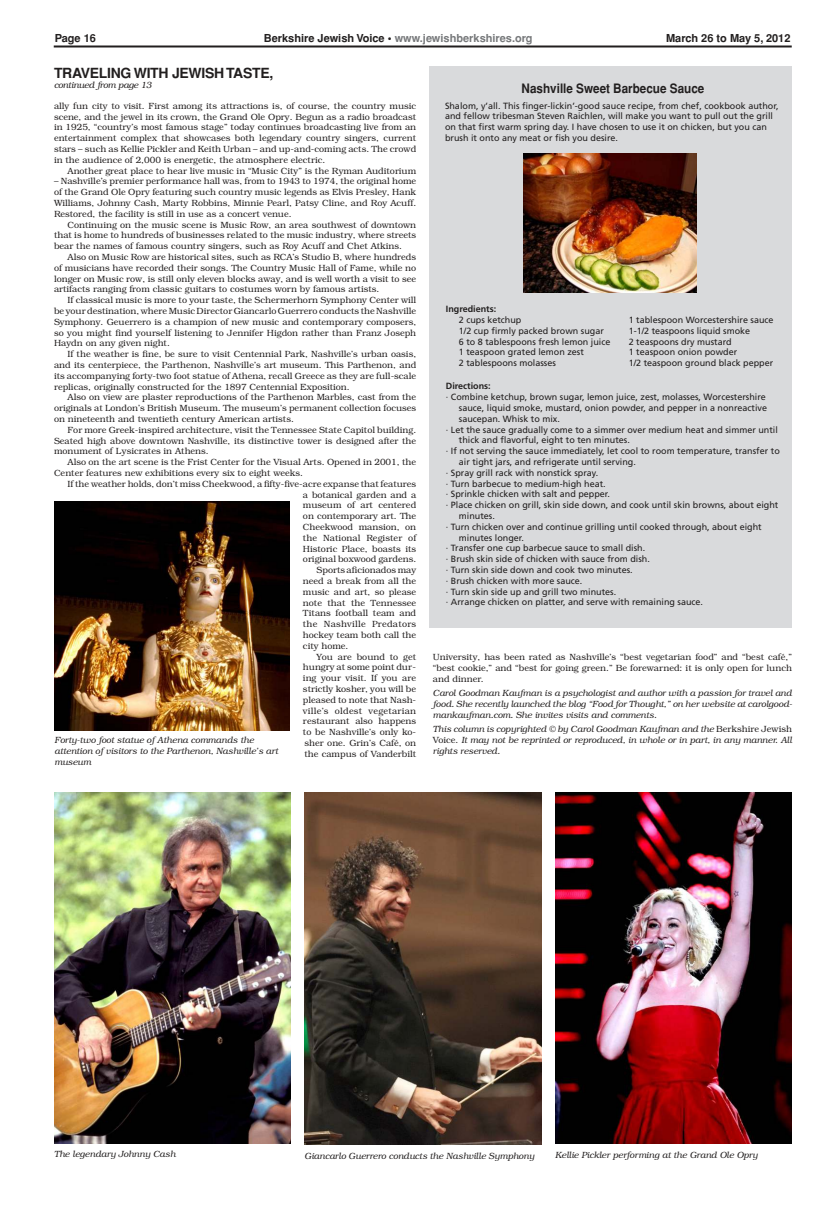
<style>
.page{position:relative;width:828px;height:1224px;background:#fff}
.page>*{position:absolute;margin:0;border:0;box-sizing:border-box;transform-origin:0 0}
.t1{font:700 14px "Helvetica";letter-spacing:-.02em;color:#221f1f}
.t2{font:700 13px "Helvetica";color:#221f1f;scale:.9 1}
.t3{font:700 11px "Helvetica";color:#221f1f}
.t4{font:300 9px/10.8px "Bookman";color:#221f1f;text-align:justify}
.t5{font:9px/10.8px "Frutiger";color:#221f1f}
.t6{font:italic 300 9px/10.8px "Bookman";color:#221f1f;text-align:justify}
.t7{font:300 9px "Bookman";letter-spacing:.03em;color:#221f1f}
.t8{font:700 9px "Frutiger";color:#221f1f}
.t9{font:italic 300 9px "Bookman";letter-spacing:-.02em;color:#221f1f}
.s1{color:#76787a}
.s2{font-style:normal}
</style>
<div class="page">
<hr style="left:54px;top:45px;width:738px;height:2px;background:#221f1f">
<div style="left:430px;top:66px;width:362px;height:562px;background:#d9dadc"></div>
<img style="left:524px;top:153px;width:172px;height:139px">
<img style="left:555px;top:793px;width:237px;height:351px">
<img style="left:304px;top:793px;width:238px;height:352px">
<img style="left:54px;top:793px;width:237px;height:351px">
<img style="left:54px;top:502px;width:235px;height:228px">
<p class="t3" style="left:55px;top:34px;width:46px">Page 16฀</p>
<p class="t3" style="left:261px;top:32px;width:273px">฀Berkshire฀Jewish฀Voice฀•฀<span class="s1">www.jewishberkshires.org</span></p>
<p class="t3" style="left:666px;top:34px;width:126px">March 26 to May 5, 2012</p>
<h1 class="t1" style="left:54px;top:67px;width:221px">TRAVELING WITH JEWISH TASTE,</h1>
<p class="t9" style="left:54px;top:82px;width:99px">continued from page 13</p>
<h2 class="t2" style="left:522px;top:84px;width:205px">Nashville Sweet Barbecue Sauce</h2>
<p class="t5" style="left:445px;top:101px;width:335px">Shalom, y’all. This finger-lickin’-good sauce recipe, from chef, cookbook author, and fellow tribesman Steven Raichlen, will make you want to pull out the grill on that first warm spring day. I have chosen to use it on chicken, but you can brush it onto any meat or fish you desire.</p>
<p class="t4" style="left:54px;top:101px;width:364px">ally fun city to visit. First among its attractions is, of course, the country music scene, and the jewel in its crown, the Grand Ole Opry. Begun as a radio broadcast in 1925, “country’s most famous stage” today continues broadcasting live from an entertainment complex that showcases both legendary country singers, current stars – such as Kellie Pickler and Keith Urban – and up-and-coming acts. The crowd in the audience of 2,000 is energetic, the atmosphere electric.</p>
<p class="t4" style="left:68px;top:166px;width:350px">Another great place to hear live music in “Music City” is the Ryman Auditorium</p>
<p class="t4" style="left:54px;top:177px;width:364px">– Nashville’s premier performance hall was, from to 1943 to 1974, the original home of the Grand Ole Opry featuring such country music legends as Elvis Presley, Hank Williams, Johnny Cash, Marty Robbins, Minnie Pearl, Patsy Cline, and Roy Acuff.<br>Restored, the facility is still in use as a concert venue.</p>
<p class="t4" style="left:54px;top:220px;width:364px;text-indent:14px">Continuing on the music scene is Music Row, an area southwest of downtown that is home to hundreds of businesses related to the music industry, where streets bear the names of famous country singers, such as Roy Acuff and Chet Atkins.</p>
<p class="t4" style="left:54px;top:252px;width:364px;text-indent:14px">Also on Music Row are historical sites, such as RCA’s Studio B, where hundreds of musicians have recorded their songs. The Country Music Hall of Fame, while no longer on Music row, is still only eleven blocks away, and is well worth a visit to see artifacts ranging from classic guitars to costumes worn by famous artists.</p>
<p class="t4" style="left:54px;top:296px;width:364px;text-indent:14px">If classical music is more to your taste, the Schermerhorn Symphony Center will be your destination, where Music Director Giancarlo Guerrero conducts the Nashville Symphony. Geuerrero is a champion of new music and contemporary composers, so you might find yourself listening to Jennifer Higdon rather than Franz Joseph Haydn on any given night.</p>
<p class="t4" style="left:54px;top:350px;width:364px;text-indent:14px">If the weather is fine, be sure to visit Centennial Park, Nashville’s urban oasis, and its centerpiece, the Parthenon, Nashville’s art museum. This Parthenon, and its accompanying forty-two foot statue of Athena, recall Greece as they are full-scale replicas, originally constructed for the 1897 Centennial Exposition.</p>
<p class="t4" style="left:54px;top:393px;width:364px;text-indent:14px">Also on view are plaster reproductions of the Parthenon Marbles, cast from the originals at London’s British Museum. The museum’s permanent collection focuses on nineteenth and twentieth century American artists.</p>
<p class="t4" style="left:54px;top:425px;width:364px;text-indent:14px">For more Greek-inspired architecture, visit the Tennessee State Capitol building.<br>Seated high above downtown Nashville, its distinctive tower is designed after the monument of Lysicrates in Athens.</p>
<p class="t4" style="left:54px;top:458px;width:364px;text-indent:14px">Also on the art scene is the Frist Center for the Visual Arts. Opened in 2001, the<br>Center features new exhibitions every six to eight weeks.</p>
<p class="t4" style="left:68px;top:479px;width:350px">If the weather holds, don’t miss Cheekwood, a fifty-five-acre expanse that features</p>
<p class="t4" style="left:303px;top:490px;width:115px">a botanical garden and a</p>
<p class="t4" style="left:303px;top:501px;width:115px">museum of art centered</p>
<p class="t4" style="left:303px;top:512px;width:115px">on contemporary art. The</p>
<p class="t4" style="left:303px;top:522px;width:115px">Cheekwood mansion, on</p>
<p class="t4" style="left:303px;top:533px;width:115px">the National Register of</p>
<p class="t4" style="left:303px;top:544px;width:115px">Historic Place, boasts its</p>
<p class="t4" style="left:303px;top:555px;width:115px">original boxwood gardens.</p>
<p class="t4" style="left:317px;top:566px;width:101px">Sports aficionados may</p>
<p class="t4" style="left:303px;top:576px;width:115px">need a break from all the</p>
<p class="t4" style="left:303px;top:587px;width:115px">music and art, so please</p>
<p class="t4" style="left:303px;top:598px;width:115px">note that the Tennessee</p>
<p class="t4" style="left:303px;top:609px;width:115px">Titans football team and</p>
<p class="t7" style="left:303px;top:621px;width:115px">the Nashville Predators</p>
<p class="t4" style="left:303px;top:630px;width:115px">hockey team both call the</p>
<p class="t4" style="left:303px;top:641px;width:47px">city home.</p>
<p class="t4" style="left:317px;top:652px;width:101px">You are bound to get</p>
<p class="t4" style="left:303px;top:663px;width:115px">hungry at some point dur-</p>
<p class="t4" style="left:303px;top:674px;width:115px">ing your visit. If you are</p>
<p class="t4" style="left:303px;top:684px;width:115px">strictly kosher, you will be</p>
<p class="t4" style="left:303px;top:695px;width:115px">pleased to note that Nash-</p>
<p class="t7" style="left:303px;top:707px;width:115px">ville’s oldest vegetarian</p>
<p class="t4" style="left:303px;top:717px;width:115px">restaurant also happens</p>
<p class="t4" style="left:303px;top:728px;width:115px">to be Nashville’s only ko-</p>
<p class="t4" style="left:304px;top:738px;width:113px">sher one. Grin’s Café, on</p>
<p class="t4" style="left:304px;top:749px;width:113px">the campus of Vanderbilt</p>
<p class="t8" style="left:446px;top:305px;width:52px">Ingredients:</p>
<p class="t5" style="left:459px;top:315px;width:153px">2 cups ketchup<br>1/2 cup firmly packed brown sugar<br>6 to 8 tablespoons fresh lemon juice<br>1 teaspoon grated lemon zest<br>2 tablespoons molasses</p>
<p class="t5" style="left:629px;top:315px;width:146px">1 tablespoon Worcestershire sauce<br>1-1/2 teaspoons liquid smoke<br>2 teaspoons dry mustard<br>1 teaspoon onion powder<br>1/2 teaspoon ground black pepper</p>
<p class="t8" style="left:446px;top:383px;width:46px">Directions:</p>
<p class="t5" style="left:446px;top:392px;width:321px">· Combine ketchup, brown sugar, lemon juice, zest, molasses, Worcestershire</p>
<p class="t5" style="left:459px;top:403px;width:310px">sauce, liquid smoke, mustard, onion powder, and pepper in a nonreactive</p>
<p class="t5" style="left:459px;top:414px;width:103px">saucepan. Whisk to mix.</p>
<p class="t5" style="left:446px;top:425px;width:334px">· Let the sauce gradually come to a simmer over medium heat and simmer until</p>
<p class="t5" style="left:459px;top:436px;width:173px">thick and flavorful, eight to ten minutes.</p>
<p class="t5" style="left:446px;top:446px;width:335px">· If not serving the sauce immediately, let cool to room temperature, transfer to</p>
<p class="t5" style="left:459px;top:457px;width:179px">air tight jars, and refrigerate until serving.</p>
<p class="t5" style="left:446px;top:468px;width:154px">· Spray grill rack with nonstick spray.</p>
<p class="t5" style="left:446px;top:479px;width:161px">· Turn barbecue to medium-high heat.</p>
<p class="t5" style="left:446px;top:490px;width:166px">· Sprinkle chicken with salt and pepper.</p>
<p class="t5" style="left:446px;top:500px;width:334px">· Place chicken on grill, skin side down, and cook until skin browns, about eight</p>
<p class="t5" style="left:459px;top:511px;width:38px">minutes.</p>
<p class="t5" style="left:446px;top:522px;width:317px">· Turn chicken over and continue grilling until cooked through, about eight</p>
<p class="t5" style="left:459px;top:533px;width:67px">minutes longer.</p>
<p class="t5" style="left:446px;top:544px;width:201px">· Transfer one cup barbecue sauce to small dish.</p>
<p class="t5" style="left:446px;top:554px;width:206px">· Brush skin side of chicken with sauce from dish.</p>
<p class="t5" style="left:446px;top:565px;width:188px">· Turn skin side down and cook two minutes.</p>
<p class="t5" style="left:446px;top:576px;width:138px">· Brush chicken with more sauce.</p>
<p class="t5" style="left:446px;top:587px;width:172px">· Turn skin side up and grill two minutes.</p>
<p class="t5" style="left:446px;top:598px;width:259px">· Arrange chicken on platter, and serve with remaining sauce.</p>
<p class="t4" style="left:433px;top:653px;width:361px">University, has been rated as Nashville’s “best vegetarian food” and “best café,” “best cookie,” and “best for going green.” Be forewarned: it is only open for lunch and dinner.</p>
<p class="t6" style="left:433px;top:689px;width:361px">Carol Goodman Kaufman is a psychologist and author with a passion for travel and food. She recently launched the blog “Food for Thought,” on her website at carolgood&shy;mankaufman.com. She invites visits and comments.</p>
<p class="t6" style="left:433px;top:725px;width:361px">This column is copyrighted © by Carol Goodman Kaufman and the <span class="s2">Berkshire Jewish Voice.</span> It may not be reprinted or reproduced, in whole or in part, in any manner. All rights reserved.</p>
<p class="t6" style="left:54px;top:736px;width:225px;text-align:left">Forty-two foot statue of Athena commands the attention of visitors to the Parthenon, Nashville’s art museum</p>
<p class="t6" style="left:54px;top:1149px;width:123px">The legendary Johnny Cash</p>
<p class="t6" style="left:304px;top:1151px;width:231px">Giancarlo Guerrero conducts the Nashville Symphony</p>
<p class="t6" style="left:555px;top:1150px;width:204px">Kellie Pickler performing at the Grand Ole Opry</p>
</div>
